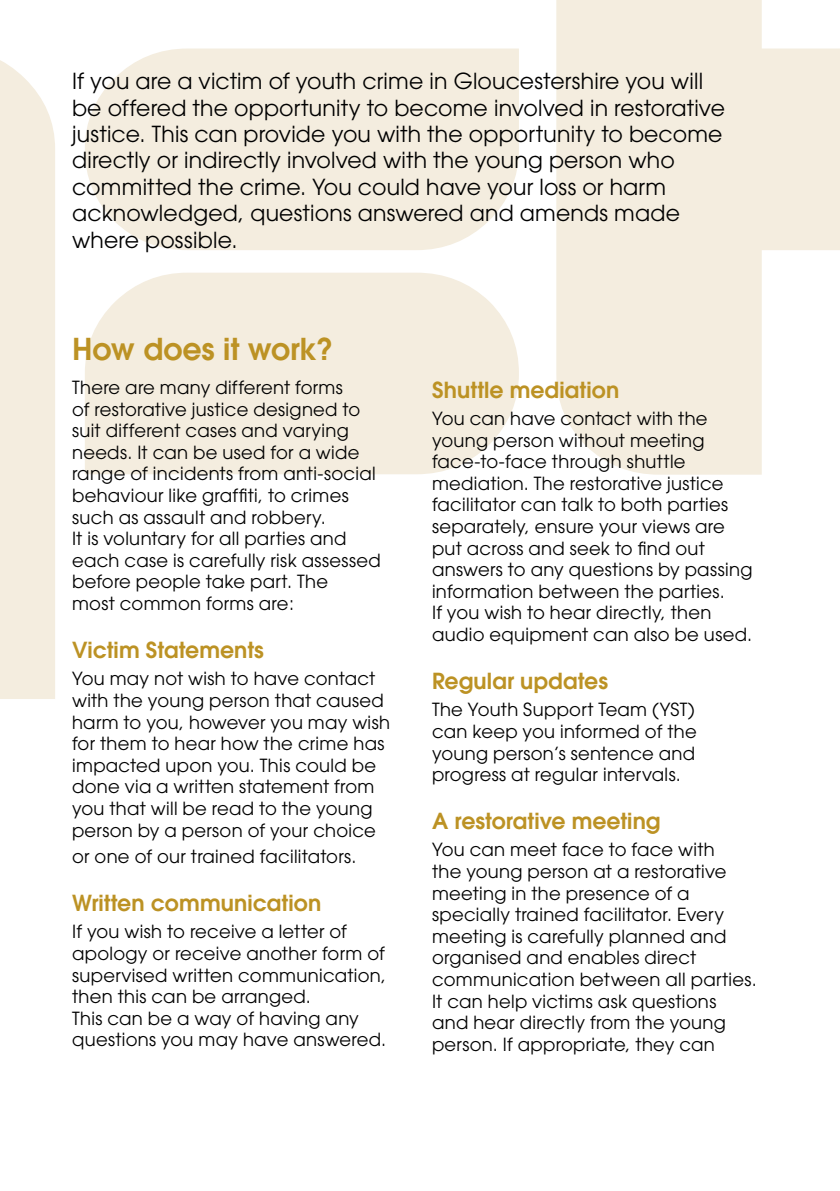
<style>
.page{position:relative;width:840px;height:1191px;background:#fff}
.page>*{position:absolute;margin:0;border:0;box-sizing:border-box;transform-origin:0 0}
.t1{font:600 30px "Avant Garde";letter-spacing:-.005em;color:#bc9224}
.t2{font:22px/26.4px "Avant Garde";letter-spacing:.01em;color:#000}
.t3{font:600 22px "Avant Garde";letter-spacing:.005em;color:#bc9224}
.t4{font:18px/21.6px "Avant Garde";letter-spacing:.015em;color:#000}
</style>
<div class="page">
<div style="left:0;top:60px;width:55px;height:639px;background:#f4eddf"></div>
<svg style="left:85px;top:49px;width:433px;height:201px;background:#f4eee1"></svg>
<svg style="left:556px;top:0;width:283px;height:475px;fill:#f4eddf"></svg>
<svg style="left:85px;top:273px;width:433px;height:201px;background:#f4eee1"></svg>
<p class="t2" style="left:72px;top:68px;width:654px">If you are a victim of youth crime in Gloucestershire you will be offered the opportunity to become involved in restorative justice. This can provide you with the opportunity to become directly or indirectly involved with the young person who committed the crime. You could have your loss or harm acknowledged, questions answered and amends made where possible.</p>
<h1 class="t1" style="left:72px;top:329px;width:262px">How does it work?</h1>
<p class="t4" style="left:72px;top:376px;width:310px">There are many different forms<br>of restorative justice designed to suit different cases and varying needs. It can be used for a wide range of incidents from anti-social behaviour like graffiti, to crimes such as assault and robbery.<br>It is voluntary for all parties and each case is carefully risk assessed before people take part. The<br>most common forms are:</p>
<p class="t3" style="left:72px;top:635px;width:193px">Victim Statements</p>
<p class="t4" style="left:72px;top:668px;width:319px">You may not wish to have contact with the young person that caused harm to you, however you may wish for them to hear how the crime has impacted upon you. This could be done via a written statement from you that will be read to the young person by a person of your choice</p>
<p class="t4" style="left:72px;top:845px;width:286px">or one of our trained facilitators.</p>
<p class="t3" style="left:72px;top:888px;width:251px">Written communication</p>
<p class="t4" style="left:72px;top:921px;width:315px">If you wish to receive a letter of apology or receive another form of supervised written communication, then this can be arranged.<br>This can be a way of having any questions you may have answered.</p>
<p class="t3" style="left:432px;top:375px;width:189px">Shuttle mediation</p>
<p class="t4" style="left:432px;top:407px;width:322px">You can have contact with the young person without meeting face-to-face through shuttle mediation. The restorative justice facilitator can talk to both parties separately, ensure your views are put across and seek to find out answers to any questions by passing information between the parties.<br>If you wish to hear directly, then audio equipment can also be used.</p>
<p class="t3" style="left:432px;top:666px;width:177px">Regular updates</p>
<p class="t4" style="left:432px;top:699px;width:266px;text-align:justify">The Youth Support Team (YST) can keep you informed of the young person’s sentence and progress at regular intervals.</p>
<p class="t3" style="left:432px;top:806px;width:230px">A restorative meeting</p>
<p class="t4" style="left:432px;top:839px;width:326px">You can meet face to face with<br>the young person at a restorative meeting in the presence of a specially trained facilitator. Every meeting is carefully planned and organised and enables direct communication between all parties.<br>It can help victims ask questions and hear directly from the young person. If appropriate, they can</p>
</div>
